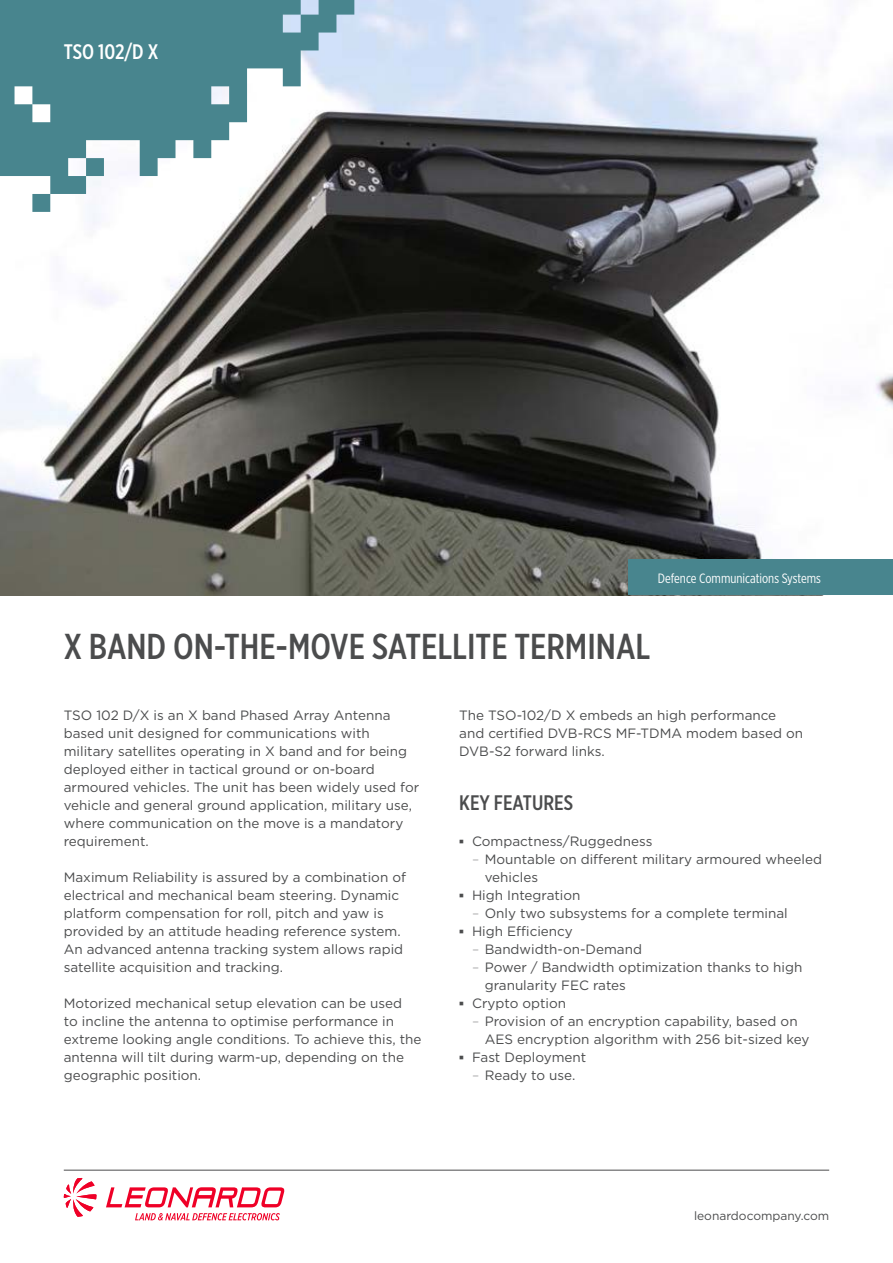
<style>
.page{position:relative;width:893px;height:1263px;background:#fff}
.page>*{position:absolute;margin:0;border:0;box-sizing:border-box;transform-origin:0 0}
.Title_1_-_24_26{font:500 36px "Gotham X Narrow";color:#4b4c4d}
.Title_2_-_14_18{font:500 21px "Gotham X Narrow";color:#4b4c4d}
.Title_2_-_14_18_whit{font:500 21px "Gotham X Narrow";letter-spacing:-.005em;color:#fff}
.Text_-_9_12{font:13.5px/18px "Gotham";color:#4b4c4d}
.LOB_-_9_11{font:13.5px "Gotham X Narrow";color:#fff}
.Web_-_8_10{font:12px "Gotham";color:#4b4c4d}
.s1{font-family:"Arial";font-weight:700}
.s2{font-weight:200}
</style>
<div class="page">
<hr style="left:64px;top:1170px;width:765px;height:1px;background:#4b4c4d">
<img style="left:0;top:0;width:893px;height:595px">
<svg style="left:106px;top:1187px;width:178px;height:20px"></svg>
<svg style="left:64px;top:1178px;width:33px;height:39px"></svg>
<svg style="left:135px;top:1213px;width:145px;height:7px"></svg>
<svg style="left:0;top:0;width:354px;height:212px;fill:#48858e"></svg>
<div style="left:628px;top:560px;width:265px;height:35px;background:#48858e"></div>
<p class="Title_2_-_14_18_whit" style="left:64px;top:39px;width:96px">TSO 102/D X</p>
<p class="LOB_-_9_11" style="left:658px;top:570px;width:165px">Defence Communications Systems</p>
<p class="Title_1_-_24_26" style="left:64px;top:624px;width:588px">X BAND ON-THE-MOVE SATELLITE TERMINAL</p>
<p class="Text_-_9_12" style="left:64px;top:706px;width:357px">TSO 102 D/X is an X band Phased Array Antenna based unit designed for communications with military satellites operating in X band and for being deployed either in tactical ground or on-board armoured vehicles. The unit has been widely used for vehicle and general ground application, military use, where communication on the move is a mandatory requirement.</p>
<p class="Text_-_9_12" style="left:64px;top:868px;width:344px">Maximum Reliability is assured by a combination of electrical and mechanical beam steering. Dynamic platform compensation for roll, pitch and yaw is provided by an attitude heading reference system.<br>An advanced antenna tracking system allows rapid satellite acquisition and tracking.</p>
<p class="Text_-_9_12" style="left:64px;top:994px;width:359px">Motorized mechanical setup elevation can be used<br>to incline the antenna to optimise performance in extreme looking angle conditions. To achieve this, the antenna will tilt during warm-up, depending on the geographic position.</p>
<p class="Text_-_9_12" style="left:459px;top:706px;width:345px">The TSO-102/D X embeds an high performance and certified DVB-RCS MF-TDMA modem based on<br>DVB-S2 forward links.</p>
<p class="Title_2_-_14_18" style="left:459px;top:790px;width:115px">KEY FEATURES</p>
<p class="Text_-_9_12" style="left:459px;top:832px;width:195px"><span class="s1">▪</span> Compactness/Ruggedness</p>
<p class="Text_-_9_12" style="left:485px;top:850px;width:339px;text-indent:-13px"><span class="s2">–</span> Mountable on different military armoured wheeled vehicles</p>
<p class="Text_-_9_12" style="left:459px;top:886px;width:123px"><span class="s1">▪</span> High Integration</p>
<p class="Text_-_9_12" style="left:472px;top:904px;width:317px"><span class="s2">–</span> Only two subsystems for a complete terminal</p>
<p class="Text_-_9_12" style="left:459px;top:922px;width:115px"><span class="s1">▪</span> High Efficiency</p>
<p class="Text_-_9_12" style="left:472px;top:940px;width:172px"><span class="s2">–</span> Bandwidth-on-Demand</p>
<p class="Text_-_9_12" style="left:485px;top:958px;width:319px;text-indent:-13px"><span class="s2">–</span> Power / Bandwidth optimization thanks to high granularity FEC rates</p>
<p class="Text_-_9_12" style="left:459px;top:994px;width:108px"><span class="s1">▪</span> Crypto option</p>
<p class="Text_-_9_12" style="left:485px;top:1012px;width:326px;text-indent:-13px"><span class="s2">–</span> Provision of an encryption capability, based on<br>AES encryption algorithm with 256 bit-sized key</p>
<p class="Text_-_9_12" style="left:459px;top:1048px;width:129px"><span class="s1">▪</span> Fast Deployment</p>
<p class="Text_-_9_12" style="left:472px;top:1066px;width:105px"><span class="s2">–</span> Ready to use.</p>
<p class="Web_-_8_10" style="left:694px;top:1208px;width:137px">leonardocompany.com</p>
</div>
